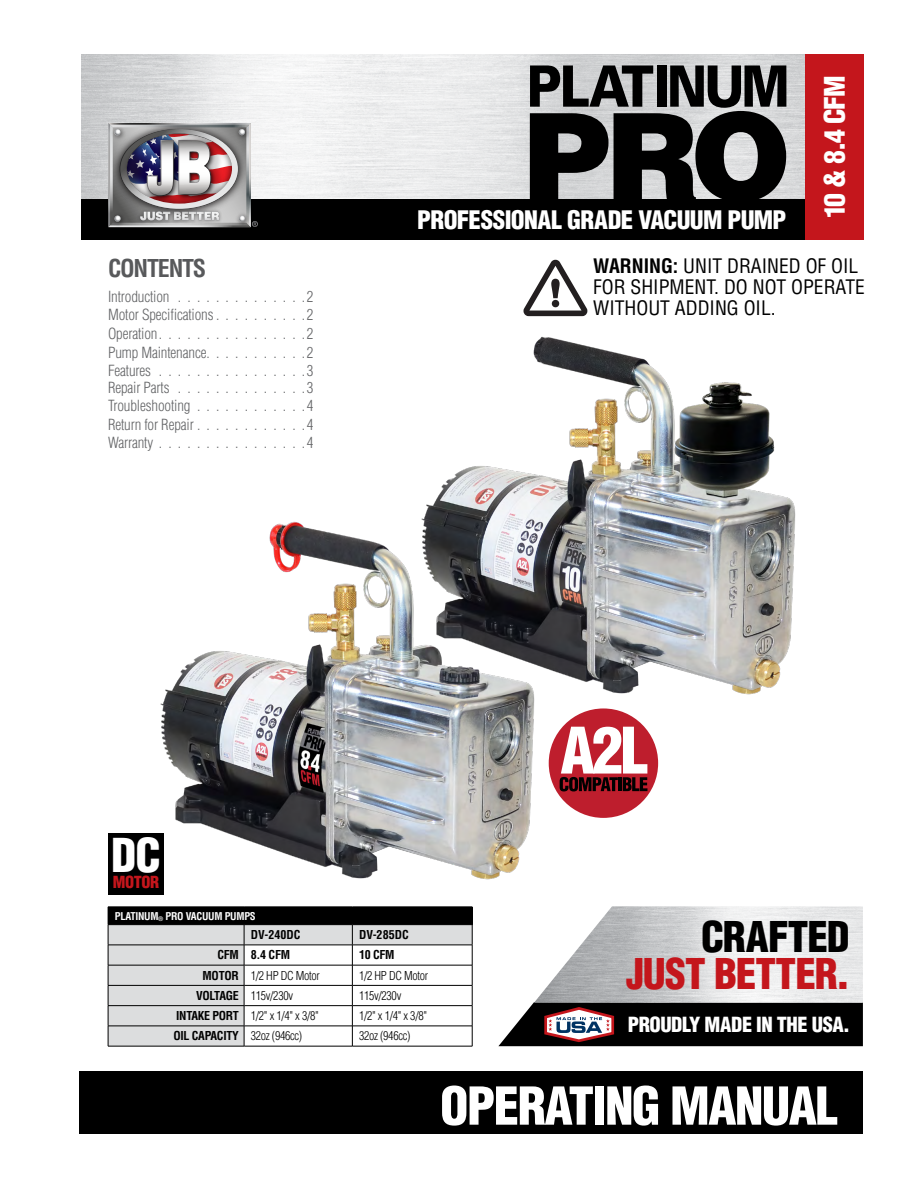
<style>
.page{position:relative;width:918px;height:1188px;background:#fff}
.page>*{position:absolute;margin:0;border:0;box-sizing:border-box;transform-origin:0 0}
.t1{font:900 condensed 51px "Helvetica LT Std";letter-spacing:-.03em;color:#fff}
.t2{font:900 condensed 45.6px "Helvetica LT Std";color:#fff}
.t3{font:900 condensed 41.4px "Helvetica LT Std";letter-spacing:-.025em;color:#c4161c}
.t4{font:900 condensed 41.4px "Helvetica LT Std";letter-spacing:-.02em;color:#000}
.t5{font:900 condensed 27.6px "Helvetica LT Std";color:#fff}
.t6{font:900 condensed 24.9px "Helvetica LT Std";letter-spacing:-.025em;color:#fff}
.t7{font:700 condensed 24px "Helvetica LT Std";letter-spacing:-.05em;color:#58595b}
.t8{font:900 condensed 20.4px "Helvetica LT Std";letter-spacing:-.025em;color:#fff}
.t9{font:condensed 19.5px/21px "Helvetica LT Std";color:#000}
.t10{font:900 condensed 16.2px "Helvetica LT Std";letter-spacing:-.025em;color:#c4161c}
.t11{font:300 condensed 15px/18.6px "Helvetica LT Std";letter-spacing:-.01em;color:#636466;text-align:justify}
.t12{font:300 condensed 12px "Helvetica LT Std";letter-spacing:-.025em;color:#000}
.t13{font:700 condensed 12px "Helvetica LT Std";letter-spacing:-.025em;color:#000}
.t14{font:700 condensed 10.5px "Helvetica LT Std";letter-spacing:-.025em;color:#fff}
.s1{font-weight:700}
.s2{font-weight:300}
</style>
<div class="page">
<div style="left:80px;top:1071px;width:783px;height:63px;background:#000"></div>
<img style="left:81px;top:54px;width:725px;height:145px">
<div style="left:81px;top:199px;width:783px;height:41px;background:#000"></div>
<svg style="left:108px;top:123px;width:150px;height:104px;background:#a69b9d"></svg>
<img style="left:110px;top:138px;width:48px;height:62px">
<svg style="left:524px;top:260px;width:63px;height:48px"></svg>
<div style="left:806px;top:54px;width:58px;height:186px;background:#c4161c"></div>
<div style="left:549px;top:708px;width:109px;height:110px;background:#be1e2d;border-radius:50%"></div>
<svg style="left:587px;top:772px;width:60px;height:19px"></svg>
<div style="left:108px;top:907px;width:364px;height:18px;background:#000"></div>
<div style="left:109px;top:925px;width:135px;height:121px;background:#dcddde"></div>
<hr style="left:244px;top:1046px;width:108px;height:1px;background:#000">
<hr style="left:352px;top:1046px;width:120px;height:1px;background:#000">
<hr style="left:108px;top:965px;width:136px;height:1px;background:#000">
<hr style="left:108px;top:985px;width:136px;height:1px;background:#000">
<hr style="left:108px;top:1005px;width:136px;height:1px;background:#000">
<hr style="left:108px;top:1026px;width:136px;height:1px;background:#000">
<hr style="left:108px;top:1046px;width:136px;height:1px;background:#000">
<svg style="left:108px;top:925px;width:1px;height:121px"></svg>
<hr style="left:108px;top:945px;width:136px;height:1px;background:#000">
<svg style="left:244px;top:957px;width:229px;height:89px"></svg>
<svg style="left:530px;top:65px;width:256px;height:134px;background:#4c4c4d"></svg>
<img style="left:534px;top:906px;width:329px;height:96px">
<svg style="left:498px;top:1002px;width:365px;height:44px;background:#262223"></svg>
<img style="left:439px;top:308px;width:357px;height:464px">
<img style="left:124px;top:494px;width:463px;height:463px">
<div style="left:108px;top:833px;width:56px;height:61px;background:#000"></div>
<h3 class="t7" style="left:108px;top:253px;width:100px">CONTENTS</h3>
<p class="t11" style="left:108px;top:287px;width:63px">Introduction</p>
<p class="t11" style="left:108px;top:287px;width:207px;text-indent:199px">2<br>Motor Specifications . . . . . . . . . 2<br>Operation . . . . . . . . . . . . . . . 2<br>Pump Maintenance . . . . . . . . . . 2<br>Features</p>
<p class="t11" style="left:307px;top:361px;width:8px">3</p>
<p class="t11" style="left:108px;top:378px;width:63px">Repair Parts</p>
<p class="t11" style="left:307px;top:378px;width:8px">3</p>
<p class="t11" style="left:108px;top:396px;width:84px">Troubleshooting</p>
<p class="t11" style="left:307px;top:396px;width:8px">4</p>
<p class="t11" style="left:108px;top:415px;width:87px">Return for Repair</p>
<p class="t11" style="left:307px;top:415px;width:8px">4</p>
<p class="t11" style="left:108px;top:433px;width:47px">Warranty</p>
<p class="t11" style="left:307px;top:433px;width:8px">4</p>
<h3 class="t6" style="left:417px;top:204px;width:371px">PROFESSIONAL GRADE VACUUM PUMP</h3>
<h3 class="t5" style="left:817px;top:218px;width:144px;rotate:-90deg">10 &amp; 8.4 CFM</h3>
<h3 class="t9" style="left:593px;top:256px;width:273px"><span class="s1">WARNING:</span> UNIT DRAINED OF OIL<br>FOR SHIPMENT. DO NOT OPERATE<br>WITHOUT ADDING OIL.</h3>
<h2 class="t2" style="left:111px;top:826px;width:51px">DC</h2>
<p class="t10" style="left:113px;top:872px;width:48px">MOTOR</p>
<p class="t14" style="left:115px;top:909px;width:142px">PLATINUM<sub>®</sub> PRO VACUUM PUMPS</p>
<p class="t13" style="left:251px;top:927px;width:51px">DV-240DC</p>
<p class="t13" style="left:359px;top:927px;width:51px">DV-285DC</p>
<p class="t13" style="left:217px;top:947px;width:74px">CFM 8.4 CFM</p>
<p class="t13" style="left:359px;top:947px;width:37px">10 CFM</p>
<p class="t12" style="left:203px;top:968px;width:119px"><span class="s1">MOTOR</span> 1/2 HP DC Motor</p>
<p class="t12" style="left:359px;top:968px;width:71px">1/2 HP DC Motor</p>
<p class="t12" style="left:196px;top:988px;width:98px"><span class="s1">VOLTAGE</span> 115v/230v</p>
<p class="t12" style="left:359px;top:988px;width:44px">115v/230v</p>
<p class="t12" style="left:176px;top:1008px;width:144px"><span class="s1">INTAKE PORT</span> 1/2" x 1/4" x 3/8"</p>
<p class="t12" style="left:359px;top:1008px;width:69px">1/2" x 1/4" x 3/8"</p>
<p class="t13" style="left:173px;top:1028px;width:130px">OIL CAPACITY <span class="s2">32oz (946cc)</span></p>
<p class="t12" style="left:359px;top:1028px;width:53px">32oz (946cc)</p>
<h3 class="t4" style="left:701px;top:910px;width:150px">CRAFTED</h3>
<h3 class="t3" style="left:626px;top:948px;width:225px">JUST BETTER.</h3>
<h3 class="t8" style="left:628px;top:1012px;width:224px">PROUDLY MADE IN THE USA.</h3>
<h1 class="t1" style="left:440px;top:1074px;width:400px">OPERATING MANUAL</h1>
</div>
